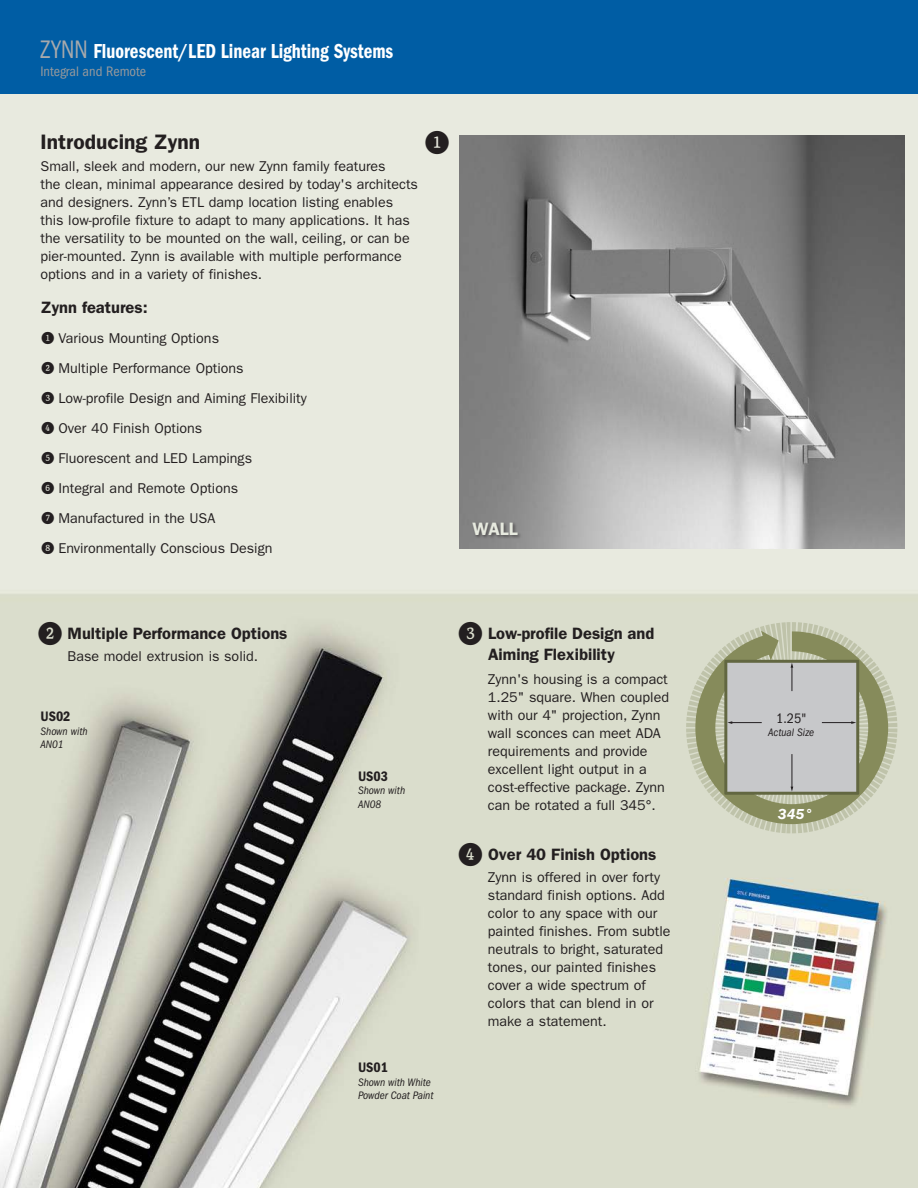
<style>
.page{position:relative;width:918px;height:1188px;background:#fff}
.page>*{position:absolute;margin:0;border:0;box-sizing:border-box;transform-origin:0 0}
.t1{font:21px "ITC Franklin Gothic Std Dm Cd";color:#fff;scale:.9 1}
.t2{font:600 21px "ITC Franklin Gothic Std";color:#231f20}
.t3{font:600 18px "ITC Franklin Gothic Std";color:#e7eadf}
.t4{font:600 16.5px/21px "ITC Franklin Gothic Std";color:#231f20}
.t5{font:italic 600 15px "ITC Franklin Gothic Std";color:#fff}
.t6{font:14.25px/18px "ITC Franklin Gothic Std";color:#231f20}
.t7{font:condensed 14.25px "ITC Franklin Gothic Std";color:#97999c}
.t8{font:14.25px "ITC Franklin Gothic Std Dm Cd";color:#231f20}
.t9{font:condensed 14.25px "ITC Franklin Gothic Std";color:#231f20}
.t10{font:italic condensed 11.25px/13.5px "ITC Franklin Gothic Std";color:#231f20}
.s1{font-family:"ITC Franklin Gothic Std";font-stretch:condensed;font-size:26.25px;color:#a7a9ac}
</style>
<div class="page">
<img style="left:0;top:94px;width:918px;height:1094px">
<svg style="left:686px;top:622px;width:211px;height:211px;background:#b9bcaa"></svg>
<div style="left:0;top:0;width:918px;height:94px;background:#005da4"></div>
<img style="left:459px;top:135px;width:445px;height:414px">
<div style="left:471px;top:521px;width:51px;height:18px;background:#231f20;opacity:.55"></div>
<svg style="left:38px;top:622px;width:24px;height:23px"></svg>
<svg style="left:459px;top:622px;width:23px;height:23px"></svg>
<svg style="left:459px;top:842px;width:23px;height:24px"></svg>
<svg style="left:425px;top:131px;width:24px;height:23px"></svg>
<h1 class="t1" style="left:40px;top:39px;width:394px"><span class="s1">ZYNN</span> Fluorescent/LED Linear Lighting Systems</h1>
<p class="t7" style="left:40px;top:64px;width:107px">Integral and Remote</p>
<h1 class="t2" style="left:41px;top:129px;width:161px">Introducing Zynn</h1>
<p class="t6" style="left:41px;top:157px;width:379px">Small, sleek and modern, our new Zynn family features<br>the clean, minimal appearance desired by today's architects and designers. Zynn’s ETL damp location listing enables this low-profile fixture to adapt to many applications. It has the versatility to be mounted on the wall, ceiling, or can be pier-mounted. Zynn is available with multiple performance options and in a variety of finishes.</p>
<p class="t4" style="left:41px;top:297px;width:109px">Zynn features:</p>
<p class="t6" style="left:40px;top:324px;width:268px;line-height:30px">❶ Various Mounting Options<br>❷ Multiple Performance Options<br>❸ Low-profile Design and Aiming Flexibility<br>❹ Over 40 Finish Options<br>❺ Fluorescent and LED Lampings<br>❻ Integral and Remote Options<br>❼ Manufactured in the USA<br>❽ Environmentally Conscious Design</p>
<p class="t3" style="left:472px;top:518px;width:47px">WALL</p>
<p class="t4" style="left:68px;top:623px;width:221px">Multiple Performance Options</p>
<p class="t4" style="left:488px;top:623px;width:168px">Low-profile Design and<br>Aiming Flexibility</p>
<p class="t6" style="left:68px;top:648px;width:192px">Base model extrusion is solid.</p>
<p class="t8" style="left:40px;top:708px;width:32px">US02</p>
<p class="t10" style="left:40px;top:724px;width:49px">Shown with<br>AN01</p>
<p class="t8" style="left:358px;top:768px;width:32px">US03</p>
<p class="t10" style="left:358px;top:784px;width:49px">Shown with<br>AN08</p>
<p class="t8" style="left:358px;top:1059px;width:32px">US01</p>
<p class="t10" style="left:358px;top:1075px;width:77px">Shown with White<br>Powder Coat Paint</p>
<p class="t6" style="left:488px;top:670px;width:183px">Zynn's housing is a compact<br>1.25" square. When coupled with our 4" projection, Zynn wall sconces can meet ADA requirements and provide excellent light output in a cost-effective package. Zynn can be rotated a full 345°.</p>
<p class="t4" style="left:488px;top:843px;width:170px">Over 40 Finish Options</p>
<p class="t6" style="left:488px;top:868px;width:184px">Zynn is offered in over forty standard finish options. Add color to any space with our painted finishes. From subtle neutrals to bright, saturated tones, our painted finishes cover a wide spectrum of colors that can blend in or make a statement.</p>
<p class="t9" style="left:776px;top:710px;width:32px">1.25"</p>
<p class="t10" style="left:768px;top:726px;width:48px">Actual Size</p>
<p class="t5" style="left:778px;top:805px;width:37px">345°</p>
</div>
